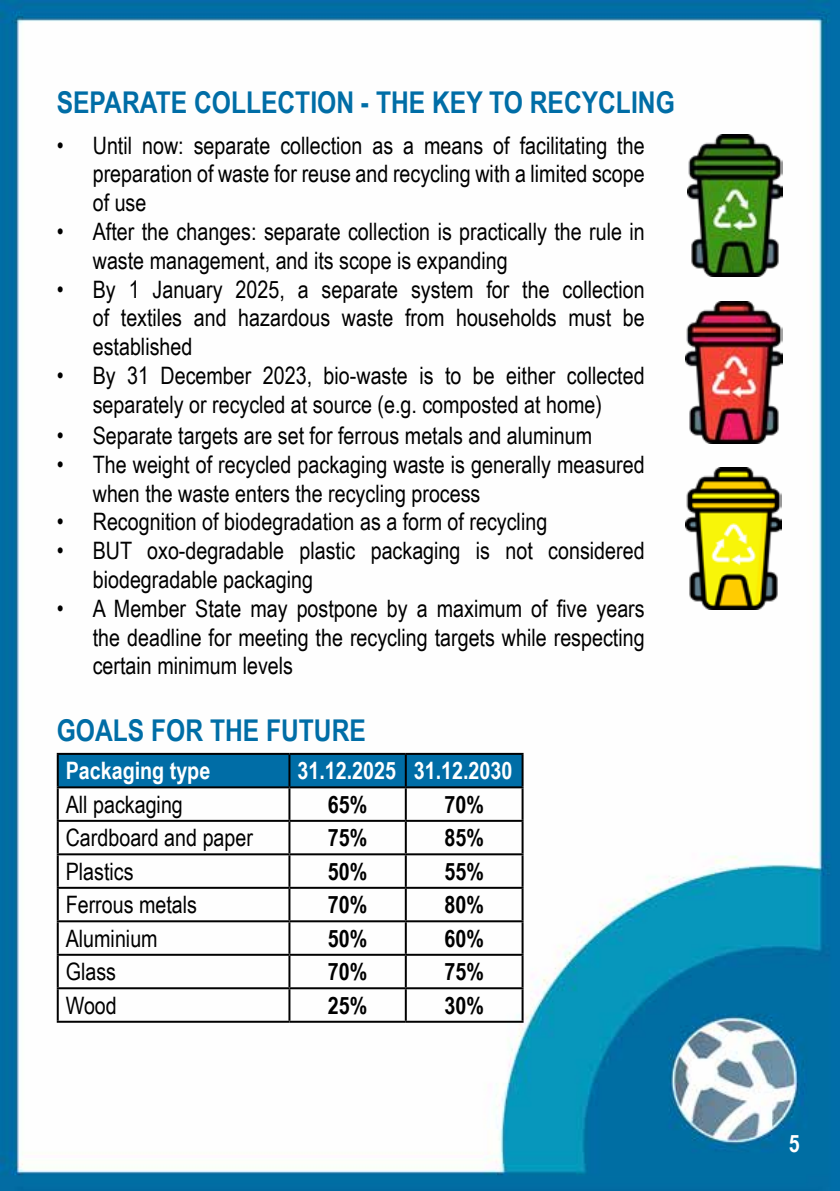
<style>
.page{position:relative;width:840px;height:1191px;background:#fff}
.page>*{position:absolute;margin:0;border:0;box-sizing:border-box;transform-origin:0 0}
.t1{font:700 30px "Arial Narrow";color:#006da6}
.t2{font:24px/28.8px "Arial Narrow";color:#000;text-align:justify}
.t3{font:700 24px "Arial Narrow";color:#000}
.t4{font:700 24px "Arial Narrow";color:#fff}
</style>
<div class="page">
<img style="left:0;top:0;width:839px;height:1190px">
<img style="left:687px;top:135px;width:94px;height:142px">
<img style="left:685px;top:301px;width:96px;height:142px">
<img style="left:685px;top:467px;width:96px;height:142px">
<div style="left:59px;top:755px;width:462px;height:31px;background:#006da6"></div>
<hr style="left:57px;top:753px;width:232px;height:2px;background:#000">
<hr style="left:57px;top:755px;width:2px;height:31px;background:#000">
<hr style="left:289px;top:753px;width:116px;height:2px;background:#000">
<hr style="left:288px;top:755px;width:2px;height:31px;background:#000">
<hr style="left:405px;top:753px;width:118px;height:2px;background:#000">
<hr style="left:404px;top:755px;width:2px;height:31px;background:#000">
<hr style="left:521px;top:755px;width:2px;height:31px;background:#000">
<hr style="left:57px;top:786px;width:232px;height:2px;background:#000">
<hr style="left:57px;top:788px;width:2px;height:32px;background:#000">
<hr style="left:289px;top:786px;width:116px;height:2px;background:#000">
<hr style="left:288px;top:788px;width:2px;height:32px;background:#000">
<hr style="left:405px;top:786px;width:118px;height:2px;background:#000">
<hr style="left:404px;top:788px;width:2px;height:32px;background:#000">
<hr style="left:521px;top:788px;width:2px;height:32px;background:#000">
<hr style="left:57px;top:820px;width:232px;height:2px;background:#000">
<hr style="left:57px;top:822px;width:2px;height:31px;background:#000">
<hr style="left:289px;top:820px;width:116px;height:2px;background:#000">
<hr style="left:288px;top:822px;width:2px;height:31px;background:#000">
<hr style="left:405px;top:820px;width:118px;height:2px;background:#000">
<hr style="left:404px;top:822px;width:2px;height:31px;background:#000">
<hr style="left:521px;top:822px;width:2px;height:31px;background:#000">
<hr style="left:57px;top:853px;width:232px;height:2px;background:#000">
<hr style="left:57px;top:855px;width:2px;height:31px;background:#000">
<hr style="left:289px;top:853px;width:116px;height:2px;background:#000">
<hr style="left:288px;top:855px;width:2px;height:31px;background:#000">
<hr style="left:405px;top:853px;width:118px;height:2px;background:#000">
<hr style="left:404px;top:855px;width:2px;height:31px;background:#000">
<hr style="left:521px;top:855px;width:2px;height:31px;background:#000">
<hr style="left:57px;top:886px;width:232px;height:2px;background:#000">
<hr style="left:57px;top:888px;width:2px;height:32px;background:#000">
<hr style="left:289px;top:886px;width:116px;height:2px;background:#000">
<hr style="left:288px;top:888px;width:2px;height:32px;background:#000">
<hr style="left:405px;top:886px;width:118px;height:2px;background:#000">
<hr style="left:404px;top:888px;width:2px;height:32px;background:#000">
<hr style="left:521px;top:888px;width:2px;height:32px;background:#000">
<hr style="left:57px;top:920px;width:232px;height:2px;background:#000">
<hr style="left:57px;top:922px;width:2px;height:31px;background:#000">
<hr style="left:289px;top:920px;width:116px;height:2px;background:#000">
<hr style="left:288px;top:922px;width:2px;height:31px;background:#000">
<hr style="left:405px;top:920px;width:118px;height:2px;background:#000">
<hr style="left:404px;top:922px;width:2px;height:31px;background:#000">
<hr style="left:521px;top:922px;width:2px;height:31px;background:#000">
<hr style="left:57px;top:953px;width:232px;height:2px;background:#000">
<hr style="left:57px;top:955px;width:2px;height:32px;background:#000">
<hr style="left:289px;top:953px;width:116px;height:2px;background:#000">
<hr style="left:288px;top:955px;width:2px;height:32px;background:#000">
<hr style="left:405px;top:953px;width:118px;height:2px;background:#000">
<hr style="left:404px;top:955px;width:2px;height:32px;background:#000">
<hr style="left:521px;top:955px;width:2px;height:32px;background:#000">
<hr style="left:57px;top:987px;width:232px;height:2px;background:#000">
<hr style="left:57px;top:989px;width:2px;height:31px;background:#000">
<hr style="left:289px;top:987px;width:116px;height:2px;background:#000">
<hr style="left:288px;top:989px;width:2px;height:31px;background:#000">
<hr style="left:405px;top:987px;width:118px;height:2px;background:#000">
<hr style="left:404px;top:989px;width:2px;height:31px;background:#000">
<hr style="left:521px;top:989px;width:2px;height:31px;background:#000">
<hr style="left:57px;top:1020px;width:232px;height:2px;background:#000">
<hr style="left:289px;top:1020px;width:116px;height:2px;background:#000">
<hr style="left:405px;top:1020px;width:118px;height:2px;background:#000">
<p class="t1" style="left:57px;top:79px;width:619px">SEPARATE COLLECTION - THE KEY TO RECYCLING</p>
<p class="t2" style="left:93px;top:130px;width:553px;text-indent:-36px">• Until now: separate collection as a means of facilitating the preparation of waste for reuse and recycling with a limited scope of use</p>
<p class="t2" style="left:93px;top:216px;width:553px;text-indent:-36px">• After the changes: separate collection is practically the rule in waste management, and its scope is expanding</p>
<p class="t2" style="left:93px;top:274px;width:553px;text-indent:-36px">• By 1 January 2025, a separate system for the collection of textiles and hazardous waste from households must be established</p>
<p class="t2" style="left:57px;top:360px;width:589px;text-align:center">• By 31 December 2023, bio-waste is to be either collected separately or recycled at source (e.g. composted at home)</p>
<p class="t2" style="left:57px;top:420px;width:536px">• Separate targets are set for ferrous metals and aluminum</p>
<p class="t2" style="left:93px;top:449px;width:553px;text-indent:-36px">• The weight of recycled packaging waste is generally measured when the waste enters the recycling process</p>
<p class="t2" style="left:57px;top:506px;width:491px">• Recognition of biodegradation as a form of recycling</p>
<p class="t2" style="left:93px;top:535px;width:553px;text-indent:-36px">• BUT oxo-degradable plastic packaging is not considered biodegradable packaging</p>
<p class="t2" style="left:93px;top:593px;width:553px;text-indent:-36px">• A Member State may postpone by a maximum of five years the deadline for meeting the recycling targets while respecting certain minimum levels</p>
<p class="t1" style="left:57px;top:707px;width:310px">GOALS FOR THE FUTURE</p>
<p class="t4" style="left:66px;top:752px;width:146px">Packaging type</p>
<p class="t4" style="left:297px;top:752px;width:216px">31.12.2025 31.12.2030</p>
<p class="t2" style="left:66px;top:789px;width:119px">All packaging</p>
<p class="t3" style="left:328px;top:786px;width:41px">65%</p>
<p class="t3" style="left:444px;top:786px;width:41px">70%</p>
<p class="t2" style="left:66px;top:822px;width:189px">Cardboard and paper</p>
<p class="t3" style="left:328px;top:819px;width:41px">75%</p>
<p class="t3" style="left:444px;top:819px;width:41px">85%</p>
<p class="t2" style="left:66px;top:856px;width:69px">Plastics</p>
<p class="t3" style="left:328px;top:853px;width:41px">50%</p>
<p class="t3" style="left:444px;top:853px;width:41px">55%</p>
<p class="t2" style="left:66px;top:889px;width:133px">Ferrous metals</p>
<p class="t3" style="left:328px;top:886px;width:41px">70%</p>
<p class="t3" style="left:444px;top:886px;width:41px">80%</p>
<p class="t2" style="left:66px;top:923px;width:93px">Aluminium</p>
<p class="t3" style="left:328px;top:920px;width:41px">50%</p>
<p class="t3" style="left:444px;top:920px;width:41px">60%</p>
<p class="t2" style="left:66px;top:956px;width:52px">Glass</p>
<p class="t3" style="left:328px;top:953px;width:41px">70%</p>
<p class="t3" style="left:444px;top:953px;width:41px">75%</p>
<p class="t2" style="left:66px;top:990px;width:53px">Wood</p>
<p class="t3" style="left:328px;top:987px;width:41px">25%</p>
<p class="t3" style="left:444px;top:987px;width:41px">30%</p>
<p class="t4" style="left:788px;top:1125px;width:12px">5</p>
</div>
